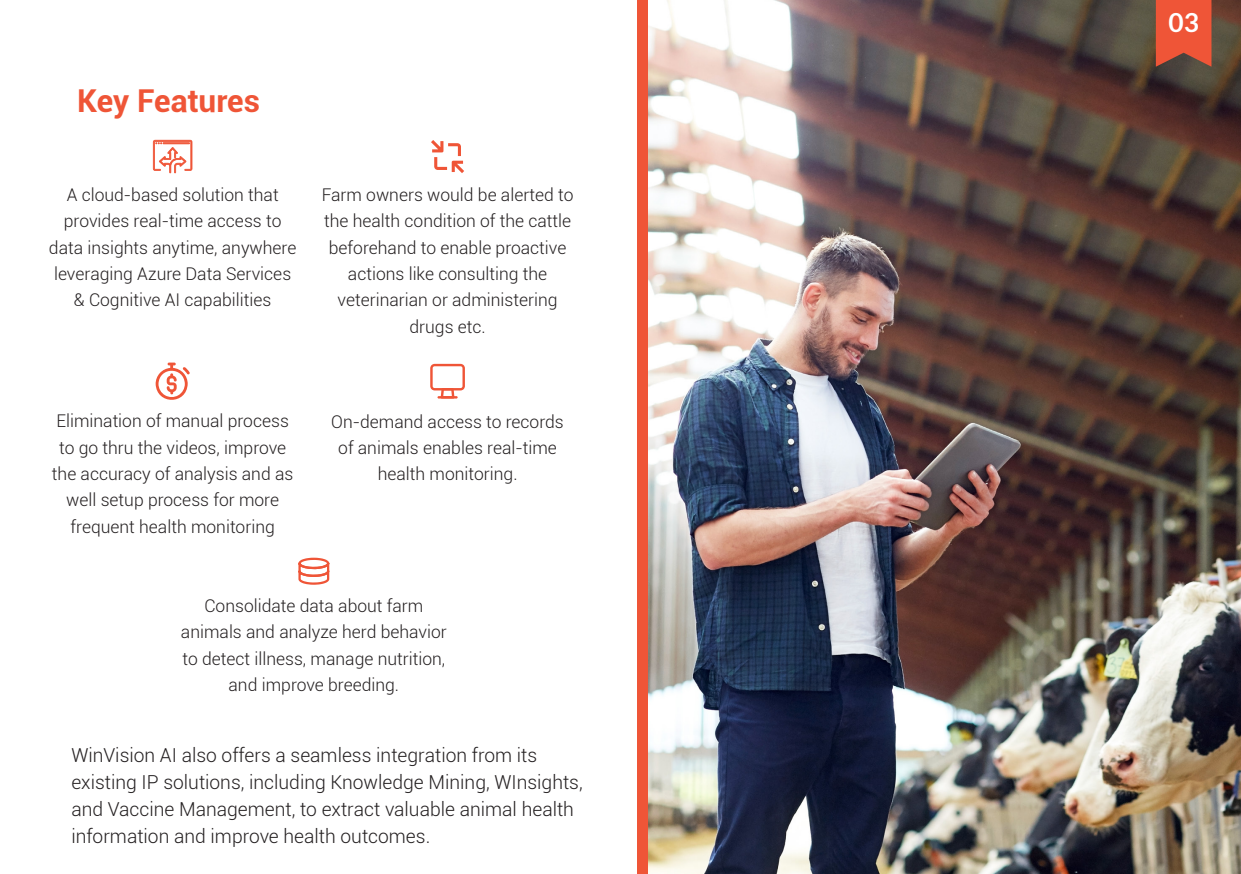
<style>
.page{position:relative;width:1241px;height:874px;background:#fff}
.page>*{position:absolute;margin:0;border:0;box-sizing:border-box;transform-origin:0 0}
.t1{font:700 31.5px "Roboto";color:#ef5537}
.t2{font:700 26.25px "Lato";color:#fff}
.t3{font:300 19.25px/27.1px "Roboto";color:#231f20}
.t4{font:300 17.5px/26.2px "Roboto";color:#231f20;text-align:center}
</style>
<div class="page">
<img style="left:648px;top:0;width:592px;height:873px">
<svg style="left:1155px;top:0;width:56px;height:67px;background:#db5337"></svg>
<svg style="left:430px;top:363px;width:35px;height:35px"></svg>
<hr style="left:437px;top:396px;width:20px;height:2px;background:#ef5537">
<svg style="left:431px;top:140px;width:33px;height:33px"></svg>
<svg style="left:156px;top:362px;width:34px;height:38px"></svg>
<svg style="left:153px;top:140px;width:39px;height:33px"></svg>
<svg style="left:298px;top:557px;width:31px;height:27px"></svg>
<h1 class="t1" style="left:77px;top:78px;width:184px">Key Features</h1>
<p class="t4" style="left:49px;top:181px;width:249px">A cloud-based solution that provides real-time access to data insights anytime, anywhere leveraging Azure Data Services &amp; Cognitive AI capabilities</p>
<p class="t4" style="left:322px;top:181px;width:253px">Farm owners would be alerted to the health condition of the cattle beforehand to enable proactive actions like consulting the veterinarian or administering drugs etc.</p>
<p class="t4" style="left:52px;top:407px;width:243px">Elimination of manual process to go thru the videos, improve the accuracy of analysis and as well setup process for more frequent health monitoring</p>
<p class="t4" style="left:331px;top:407px;width:234px">On-demand access to records of animals enables real-time health monitoring.</p>
<p class="t4" style="left:181px;top:592px;width:267px">Consolidate data about farm animals and analyze herd behavior to detect illness, manage nutrition, and improve breeding.</p>
<p class="t3" style="left:71px;top:740px;width:513px">WinVision AI also offers a seamless integration from its existing IP solutions, including Knowledge Mining, WInsights, and Vaccine Management, to extract valuable animal health information and improve health outcomes.</p>
<h2 class="t2" style="left:1168px;top:8px;width:32px">03</h2>
</div>
